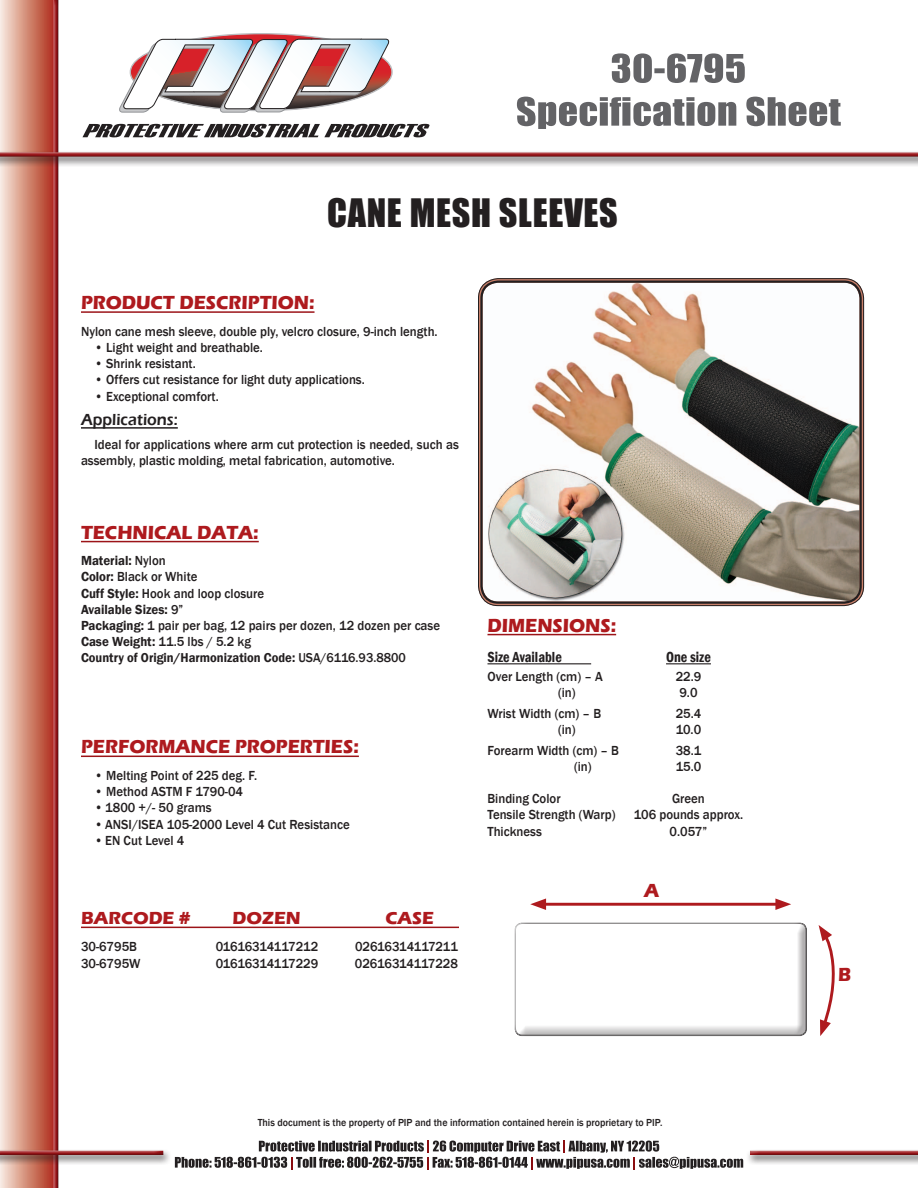
<style>
.page{position:relative;width:918px;height:1188px;background:#fff}
.page>*{position:absolute;margin:0;border:0;box-sizing:border-box;transform-origin:0 0}
.t1{font:36px "Impact";letter-spacing:.02em;color:#231f20}
.t2{font:700 19.5px "Eras ITC";color:#ae1a1e;scale:.95 1}
.t3{font:700 18px "Eras ITC";color:#ae1a1e}
.body_text{font:600 16.5px "Eras ITC";color:#231f20;scale:.95 1}
.body_text-2{font:600 condensed 15px "Franklin Gothic";color:#231f20;scale:.95 1}
.body_text-3{font:500 13.5px/16.2px "Franklin Gothic";color:#231f20;scale:.95 1}
.body_text-4{font:600 13.5px "Franklin Gothic";color:#231f20;scale:.95 1}
.body_text-5{font:600 13.2px "Franklin Gothic";color:#231f20;scale:.95 1}
.body_text-6{font:500 10.5px "Franklin Gothic";color:#231f20;scale:.95 1}
.s1{font-weight:500}
.s2{font-weight:600}
</style>
<div class="page">
<div style="left:0;top:0;width:56px;height:1188px;background:linear-gradient(to right,#f8ecdc,#ae2a15)"></div>
<div style="left:53px;top:0;width:8px;height:1188px;background:#231f20;opacity:.75"></div>
<img style="left:483px;top:283px;width:376px;height:318px">
<div style="left:478px;top:278px;width:386px;height:328px;border:1px solid #231f20;border-radius:20px"></div>
<div style="left:480px;top:280px;width:382px;height:324px;border:2px solid #231f20;border-radius:17px"></div>
<div style="left:0;top:149px;width:918px;height:18px;background:#231f20;opacity:.75"></div>
<div style="left:0;top:152px;width:918px;height:7px;background:#231f20;opacity:.75"></div>
<hr style="left:81px;top:311px;width:234px;height:2px;background:#9c1418">
<hr style="left:81px;top:427px;width:97px;height:2px;background:#231f20">
<hr style="left:541px;top:903px;width:240px;height:3px;background:#ae1a1e">
<svg style="left:775px;top:898px;width:16px;height:12px"></svg>
<svg style="left:530px;top:898px;width:16px;height:12px"></svg>
<svg style="left:819px;top:925px;width:16px;height:111px"></svg>
<hr style="left:488px;top:634px;width:128px;height:1px;background:#9c1418">
<hr style="left:488px;top:663px;width:103px;height:1px;background:#231f20">
<hr style="left:666px;top:663px;width:45px;height:1px;background:#231f20">
<svg style="left:175px;top:1141px;width:568px;height:28px"></svg>
<hr style="left:81px;top:927px;width:378px;height:1px;background:#9c1418">
<hr style="left:81px;top:541px;width:178px;height:1px;background:#9c1418">
<div style="left:0;top:1148px;width:171px;height:17px;background:#231f20;opacity:.75"></div>
<div style="left:0;top:1150px;width:165px;height:7px;background:#231f20;opacity:.75"></div>
<div style="left:745px;top:1148px;width:173px;height:17px;background:#231f20;opacity:.75"></div>
<div style="left:750px;top:1150px;width:168px;height:7px;background:#231f20;opacity:.75"></div>
<svg style="left:82px;top:124px;width:348px;height:13px"></svg>
<svg style="left:119px;top:34px;width:273px;height:79px"></svg>
<hr style="left:81px;top:756px;width:278px;height:1px;background:#9c1418">
<svg style="left:517px;top:97px;width:324px;height:32px"></svg>
<svg style="left:612px;top:53px;width:133px;height:30px"></svg>
<div style="left:515px;top:921px;width:293px;height:115px;background:#231f20;opacity:.35"></div>
<p class="t1" style="left:327px;top:185px;width:292px">CANE MESH SLEEVES</p>
<p class="t2" style="left:81px;top:291px;width:247px">PRODUCT DESCRIPTION:</p>
<p class="body_text-3" style="left:81px;top:323px;width:377px">Nylon cane mesh sleeve, double ply, velcro closure, 9-inch length.</p>
<p class="body_text-3" style="left:95px;top:340px;width:179px">• Light weight and breathable.</p>
<p class="body_text-3" style="left:95px;top:356px;width:108px">• Shrink resistant.</p>
<p class="body_text-3" style="left:95px;top:372px;width:286px">• Offers cut resistance for light duty applications.</p>
<p class="body_text-3" style="left:95px;top:388px;width:132px">• Exceptional comfort.</p>
<p class="body_text" style="left:81px;top:410px;width:103px">Applications:</p>
<p class="body_text-3" style="left:81px;top:436px;width:399px;text-indent:14px">Ideal for applications where arm cut protection is needed, such as assembly, plastic molding, metal fabrication, automotive.</p>
<p class="t2" style="left:81px;top:521px;width:189px">TECHNICAL DATA:</p>
<p class="body_text-4" style="left:81px;top:552px;width:91px">Material: <span class="s1">Nylon</span></p>
<p class="body_text-3" style="left:81px;top:569px;width:124px"><span class="s2">Color:</span> Black or White</p>
<p class="body_text-3" style="left:81px;top:585px;width:194px"><span class="s2">Cuff Style:</span> Hook and loop closure</p>
<p class="body_text-4" style="left:81px;top:601px;width:109px">Available Sizes: <span class="s1">9”</span></p>
<p class="body_text-3" style="left:81px;top:618px;width:380px"><span class="s2">Packaging:</span> 1 pair per bag, 12 pairs per dozen, 12 dozen per case</p>
<p class="body_text-3" style="left:81px;top:634px;width:181px"><span class="s2">Case Weight:</span> 11.5 lbs / 5.2 kg</p>
<p class="body_text-5" style="left:81px;top:650px;width:343px">Country of Origin/Harmonization Code: <span class="s1">USA/6116.93.8800</span></p>
<p class="t2" style="left:81px;top:736px;width:294px">PERFORMANCE PROPERTIES:</p>
<p class="body_text-3" style="left:95px;top:768px;width:173px">• Melting Point of 225 deg. F.</p>
<p class="body_text-3" style="left:95px;top:784px;width:158px">• Method ASTM F 1790-04</p>
<p class="body_text-3" style="left:95px;top:800px;width:125px">• 1800 +/- 50 grams</p>
<p class="body_text-3" style="left:95px;top:816px;width:270px">• ANSI/ISEA 105-2000 Level 4 Cut Resistance</p>
<p class="body_text-3" style="left:95px;top:832px;width:96px">• EN Cut Level 4</p>
<p class="t3" style="left:81px;top:908px;width:111px">BARCODE #</p>
<p class="t3" style="left:233px;top:908px;width:70px">DOZEN</p>
<p class="t3" style="left:386px;top:908px;width:50px">CASE</p>
<p class="body_text-3" style="left:81px;top:939px;width:60px">30-6795B</p>
<p class="body_text-3" style="left:216px;top:939px;width:109px">01616314117212</p>
<p class="body_text-3" style="left:355px;top:939px;width:110px">02616314117211</p>
<p class="body_text-3" style="left:81px;top:955px;width:64px">30-6795W</p>
<p class="body_text-3" style="left:216px;top:955px;width:109px">01616314117229</p>
<p class="body_text-3" style="left:355px;top:955px;width:110px">02616314117228</p>
<p class="t2" style="left:488px;top:614px;width:137px">DIMENSIONS:</p>
<p class="body_text-2" style="left:488px;top:647px;width:80px">Size Available</p>
<p class="body_text-2" style="left:666px;top:647px;width:49px">One size</p>
<p class="body_text-3" style="left:488px;top:669px;width:123px">Over Length (cm) – A</p>
<p class="body_text-3" style="left:676px;top:669px;width:28px">22.9</p>
<p class="body_text-3" style="left:558px;top:684px;width:20px">(in)</p>
<p class="body_text-3" style="left:679px;top:684px;width:21px">9.0</p>
<p class="body_text-3" style="left:488px;top:705px;width:121px">Wrist Width (cm) – B</p>
<p class="body_text-3" style="left:676px;top:705px;width:28px">25.4</p>
<p class="body_text-3" style="left:558px;top:722px;width:20px">(in)</p>
<p class="body_text-3" style="left:676px;top:722px;width:28px">10.0</p>
<p class="body_text-3" style="left:488px;top:743px;width:140px">Forearm Width (cm) – B</p>
<p class="body_text-3" style="left:676px;top:743px;width:28px">38.1</p>
<p class="body_text-3" style="left:574px;top:758px;width:20px">(in)</p>
<p class="body_text-3" style="left:676px;top:758px;width:28px">15.0</p>
<p class="body_text-3" style="left:488px;top:791px;width:78px">Binding Color</p>
<p class="body_text-3" style="left:672px;top:791px;width:36px">Green</p>
<p class="body_text-3" style="left:488px;top:807px;width:136px">Tensile Strength (Warp)</p>
<p class="body_text-3" style="left:634px;top:807px;width:117px">106 pounds approx.</p>
<p class="body_text-3" style="left:488px;top:823px;width:59px">Thickness</p>
<p class="body_text-3" style="left:670px;top:823px;width:41px">0.057”</p>
<p class="t2" style="left:644px;top:880px;width:17px">A</p>
<p class="body_text-6" style="left:258px;top:1116px;width:427px">This document is the property of PIP and the information contained herein is proprietary to PIP.</p>
<p class="t2" style="left:838px;top:963px;width:15px">B</p>
</div>
